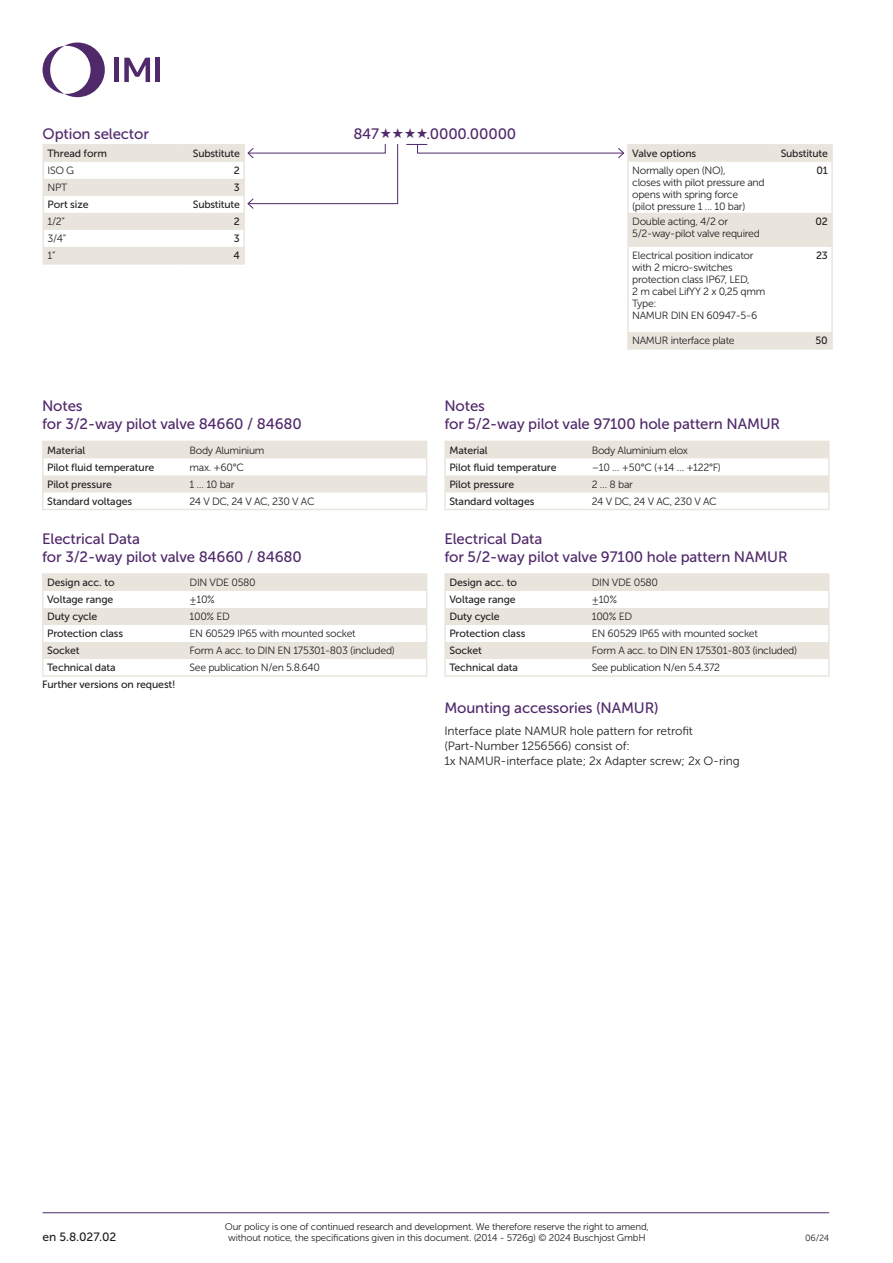
<style>
.page{position:relative;width:893px;height:1263px;background:#fff}
.page>*{position:absolute;margin:0;border:0;box-sizing:border-box;transform-origin:0 0}
.Heading_1{font:15px/18px "Museo Sans 500";letter-spacing:-.01em;color:#50296a}
.Heading_1_centered{font:15px "Museo Sans 500";letter-spacing:-.01em;color:#50296a}
.Body_Text{font:12px/15px "Museo Sans 300";letter-spacing:-.01em;color:#231f20}
.t1{font:12px "Museo Sans 500";color:#231f20}
.Table_Text{font:10.5px/12px "Museo Sans 300";letter-spacing:-.03em;color:#231f20}
.Table_Header{font:10.5px "Museo Sans 500";letter-spacing:-.01em;color:#231f20}
.Table_option_right{font:10.5px "Museo Sans 500";letter-spacing:-.02em;color:#231f20}
.Footnote{font:10.5px "Museo Sans 500";letter-spacing:-.01em;color:#231f20}
.t2{font:9.75px "Museo Sans 300";letter-spacing:-.02em;color:#231f20}
.t3{font:9px "Museo Sans 300";color:#231f20}
</style>
<div class="page">
<hr style="left:43px;top:1212px;width:786px;height:1px;background:#50296a">
<svg style="left:43px;top:43px;width:62px;height:54px"></svg>
<hr style="left:115px;top:58px;width:4px;height:24px;background:#50296a">
<div style="left:155px;top:58px;width:5px;height:24px;background:#50296a"></div>
<svg style="left:124px;top:58px;width:26px;height:24px"></svg>
<hr style="left:627px;top:348px;width:145px;height:2px;background:#e9e5dd">
<hr style="left:772px;top:348px;width:61px;height:2px;background:#e9e5dd">
<svg style="left:42px;top:441px;width:385px;height:68px"></svg>
<hr style="left:42px;top:509px;width:143px;height:1px;background:#e9e5dd">
<hr style="left:185px;top:509px;width:242px;height:1px;background:#e9e5dd">
<svg style="left:444px;top:441px;width:386px;height:68px"></svg>
<hr style="left:444px;top:509px;width:144px;height:1px;background:#e9e5dd">
<hr style="left:588px;top:509px;width:242px;height:1px;background:#e9e5dd">
<hr style="left:42px;top:573px;width:143px;height:2px;background:#e9e5dd">
<hr style="left:185px;top:573px;width:242px;height:2px;background:#e9e5dd">
<svg style="left:42px;top:575px;width:385px;height:100px"></svg>
<hr style="left:42px;top:675px;width:143px;height:2px;background:#e9e5dd">
<hr style="left:185px;top:675px;width:242px;height:2px;background:#e9e5dd">
<hr style="left:444px;top:573px;width:144px;height:2px;background:#e9e5dd">
<hr style="left:588px;top:573px;width:242px;height:2px;background:#e9e5dd">
<svg style="left:444px;top:574px;width:386px;height:101px"></svg>
<hr style="left:444px;top:675px;width:144px;height:2px;background:#e9e5dd">
<hr style="left:588px;top:675px;width:242px;height:2px;background:#e9e5dd">
<svg style="left:43px;top:144px;width:790px;height:204px"></svg>
<p class="Heading_1" style="left:43px;top:125px;width:108px">Option selector</p>
<p class="Table_Header" style="left:48px;top:148px;width:61px">Thread form</p>
<p class="Table_option_right" style="left:193px;top:148px;width:49px">Substitute</p>
<p class="Table_Text" style="left:48px;top:164px;width:28px">ISO G</p>
<p class="Table_option_right" style="left:234px;top:165px;width:8px">2</p>
<p class="Table_Text" style="left:48px;top:181px;width:21px">NPT</p>
<p class="Table_option_right" style="left:234px;top:182px;width:7px">3</p>
<p class="Table_Header" style="left:48px;top:199px;width:43px">Port size</p>
<p class="Table_option_right" style="left:193px;top:199px;width:49px">Substitute</p>
<p class="Table_Text" style="left:48px;top:215px;width:19px">1/2”</p>
<p class="Table_option_right" style="left:234px;top:216px;width:8px">2</p>
<p class="Table_Text" style="left:48px;top:232px;width:20px">3/4”</p>
<p class="Table_option_right" style="left:234px;top:233px;width:7px">3</p>
<p class="Table_Text" style="left:48px;top:249px;width:10px">1”</p>
<p class="Table_option_right" style="left:234px;top:250px;width:8px">4</p>
<p class="Heading_1" style="left:42px;top:397px;width:261px">Notes<br>for 3/2-way pilot valve 84660 / 84680</p>
<p class="Table_Header" style="left:47px;top:444px;width:40px">Material</p>
<p class="Table_Text" style="left:190px;top:444px;width:77px">Body Aluminium</p>
<p class="Table_Header" style="left:47px;top:461px;width:109px">Pilot fluid temperature</p>
<p class="Table_Text" style="left:190px;top:461px;width:56px">max. +60°C</p>
<p class="Table_Header" style="left:47px;top:478px;width:66px">Pilot pressure</p>
<p class="Table_Text" style="left:190px;top:478px;width:46px">1 … 10 bar</p>
<p class="Table_Header" style="left:47px;top:495px;width:87px">Standard voltages</p>
<p class="Table_Text" style="left:190px;top:495px;width:127px">24 V DC, 24 V AC, 230 V AC</p>
<p class="Heading_1_centered" style="left:353px;top:126px;width:27px">847</p>
<p class="Heading_1_centered" style="left:426px;top:126px;width:91px">.0000.00000</p>
<p class="Table_Header" style="left:632px;top:148px;width:66px">Valve options</p>
<p class="Table_option_right" style="left:781px;top:148px;width:49px">Substitute</p>
<p class="Table_Text" style="left:632px;top:164px;width:95px">Normally open (NO),</p>
<p class="Table_Text" style="left:632px;top:176px;width:134px">closes with pilot pressure and</p>
<p class="Table_Text" style="left:632px;top:188px;width:107px">opens with spring force</p>
<p class="Table_Text" style="left:632px;top:200px;width:115px">(pilot pressure 1 … 10 bar)</p>
<p class="Table_option_right" style="left:816px;top:165px;width:13px">01</p>
<p class="Table_Text" style="left:632px;top:215px;width:129px">Double acting, 4/2 or<br>5/2-way-pilot valve required</p>
<p class="Table_option_right" style="left:815px;top:216px;width:14px">02</p>
<p class="Table_Text" style="left:632px;top:249px;width:123px">Electrical position indicator with 2 micro-switches</p>
<p class="Table_Text" style="left:632px;top:273px;width:119px">protection class IP67, LED,</p>
<p class="Table_Text" style="left:632px;top:285px;width:135px">2 m cabel LifYY 2 x 0,25 qmm</p>
<p class="Table_Text" style="left:632px;top:297px;width:26px">Type:</p>
<p class="Table_Text" style="left:632px;top:309px;width:127px">NAMUR DIN EN 60947-5-6</p>
<p class="Table_option_right" style="left:816px;top:250px;width:13px">23</p>
<p class="Table_Text" style="left:632px;top:335px;width:104px">NAMUR interface plate</p>
<p class="Table_option_right" style="left:815px;top:335px;width:14px">50</p>
<p class="Heading_1" style="left:444px;top:397px;width:337px">Notes<br>for 5/2-way pilot vale 97100 hole pattern NAMUR</p>
<p class="Table_Header" style="left:449px;top:444px;width:40px">Material</p>
<p class="Table_Text" style="left:592px;top:444px;width:98px">Body Aluminium elox</p>
<p class="Table_Header" style="left:449px;top:461px;width:109px">Pilot fluid temperature</p>
<p class="Table_Text" style="left:592px;top:461px;width:131px">–10 … +50°C (+14 … +122°F)</p>
<p class="Table_Header" style="left:449px;top:478px;width:66px">Pilot pressure</p>
<p class="Table_Text" style="left:592px;top:478px;width:43px">2 … 8 bar</p>
<p class="Table_Header" style="left:449px;top:495px;width:87px">Standard voltages</p>
<p class="Table_Text" style="left:592px;top:495px;width:127px">24 V DC, 24 V AC, 230 V AC</p>
<p class="Heading_1" style="left:42px;top:529px;width:261px">Electrical Data<br>for 3/2-way pilot valve 84660 / 84680</p>
<p class="Table_Header" style="left:47px;top:577px;width:69px">Design acc. to</p>
<p class="Table_Text" style="left:190px;top:577px;width:68px">DIN VDE 0580</p>
<p class="Table_Header" style="left:47px;top:594px;width:68px">Voltage range</p>
<p class="Table_Text" style="left:190px;top:594px;width:27px">±10%</p>
<p class="Table_Header" style="left:47px;top:611px;width:52px">Duty cycle</p>
<p class="Table_Text" style="left:190px;top:611px;width:42px">100% ED</p>
<p class="Table_Header" style="left:47px;top:628px;width:78px">Protection class</p>
<p class="Table_Text" style="left:190px;top:628px;width:168px">EN 60529 IP65 with mounted socket</p>
<p class="Table_Header" style="left:47px;top:645px;width:34px">Socket</p>
<p class="Table_Text" style="left:190px;top:645px;width:207px">Form A acc. to DIN EN 175301-803 (included)</p>
<p class="Table_Header" style="left:47px;top:662px;width:70px">Technical data</p>
<p class="Table_Text" style="left:190px;top:662px;width:132px">See publication N/en 5.8.640</p>
<p class="Footnote" style="left:42px;top:679px;width:135px">Further versions on request!</p>
<p class="Heading_1" style="left:444px;top:529px;width:345px">Electrical Data<br>for 5/2-way pilot valve 97100 hole pattern NAMUR</p>
<p class="Table_Header" style="left:449px;top:577px;width:69px">Design acc. to</p>
<p class="Table_Text" style="left:592px;top:577px;width:68px">DIN VDE 0580</p>
<p class="Table_Header" style="left:449px;top:594px;width:68px">Voltage range</p>
<p class="Table_Text" style="left:592px;top:594px;width:27px">±10%</p>
<p class="Table_Header" style="left:449px;top:611px;width:52px">Duty cycle</p>
<p class="Table_Text" style="left:592px;top:611px;width:42px">100% ED</p>
<p class="Table_Header" style="left:449px;top:628px;width:78px">Protection class</p>
<p class="Table_Text" style="left:592px;top:628px;width:168px">EN 60529 IP65 with mounted socket</p>
<p class="Table_Header" style="left:449px;top:645px;width:34px">Socket</p>
<p class="Table_Text" style="left:592px;top:645px;width:207px">Form A acc. to DIN EN 175301-803 (included)</p>
<p class="Table_Header" style="left:449px;top:662px;width:70px">Technical data</p>
<p class="Table_Text" style="left:592px;top:662px;width:130px">See publication N/en 5.4.372</p>
<p class="Heading_1" style="left:444px;top:699px;width:216px">Mounting accessories (NAMUR)</p>
<p class="Body_Text" style="left:444px;top:724px;width:297px">Interface plate NAMUR hole pattern for retrofit (Part-Number 1256566) consist of:<br>1x NAMUR-interface plate; 2x Adapter screw; 2x O-ring</p>
<p class="t2" style="left:225px;top:1221px;width:425px">Our policy is one of continued research and development. We therefore reserve the right to amend,</p>
<p class="t1" style="left:43px;top:1230px;width:75px">en 5.8.027.02</p>
<p class="t2" style="left:228px;top:1233px;width:419px">without notice, the specifications given in this document. (2014 - 5726g) © 2024 Buschjost GmbH</p>
<p class="t3" style="left:805px;top:1233px;width:26px">06/24</p>
</div>
